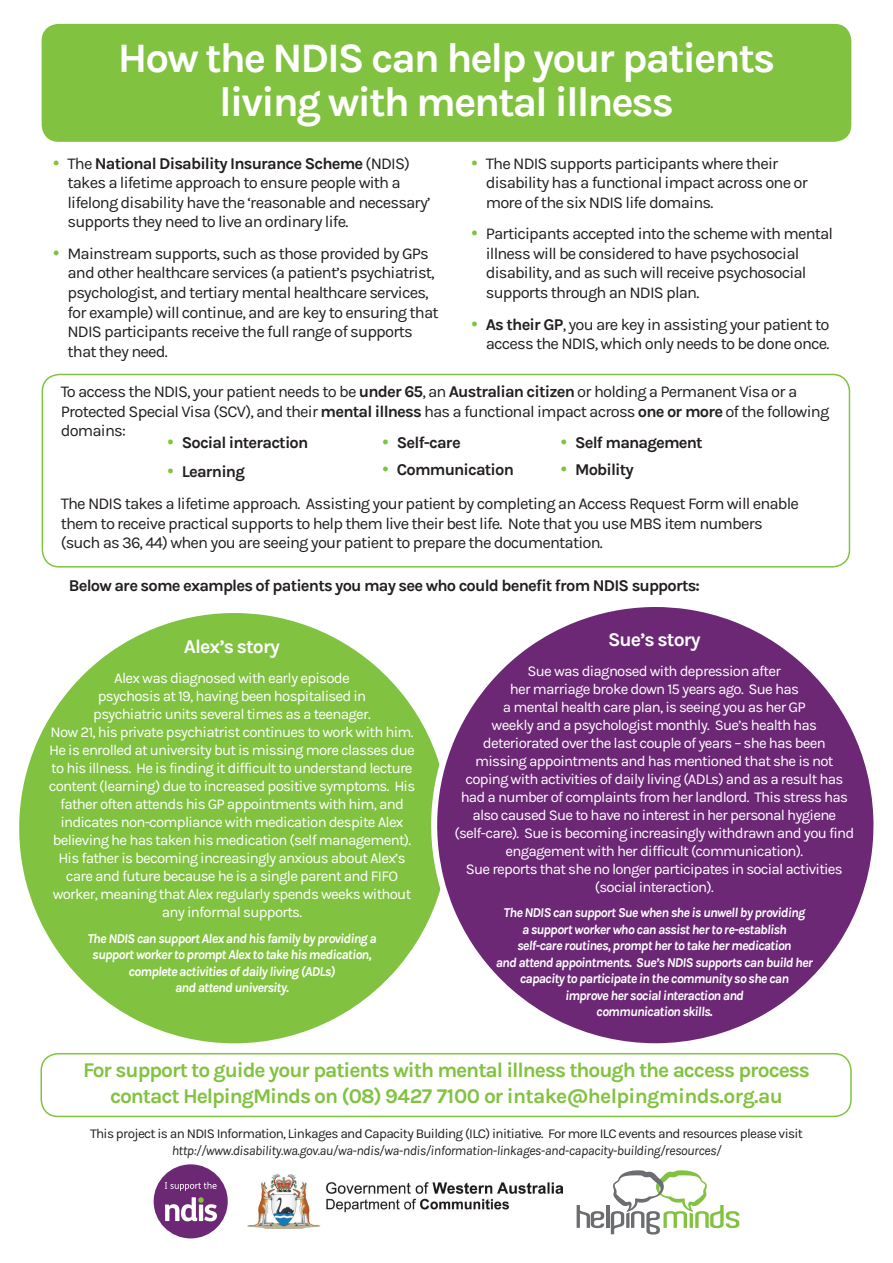
<style>
.page{position:relative;width:893px;height:1263px;background:#fff}
.page>*{position:absolute;margin:0;border:0;box-sizing:border-box;transform-origin:0 0}
.t1{font:700 42px/45px "Karla";letter-spacing:-.05em;color:#fff;text-align:center}
.t2{font:700 21px/25.5px "Karla";letter-spacing:-.05em;color:#81c340;text-align:center}
.t3{font:700 19.5px "Karla";letter-spacing:-.05em;color:#fff}
.t4{font:16.5px/19.5px "Karla";letter-spacing:-.05em;color:#231f20}
.t5{font:700 16.5px/27px "Karla";letter-spacing:-.05em;color:#231f20}
.t6{font:15px/18px "Karla";letter-spacing:-.05em;color:#fff;text-align:center}
.t7{font:italic 700 13.5px/16.5px "Karla";letter-spacing:-.05em;color:#fff;text-align:center}
.t8{font:13.5px "Karla";letter-spacing:-.05em;color:#231f20}
.t9{font:italic 13.5px "Karla";letter-spacing:-.03em;color:#231f20}
.s1{font-weight:700}
</style>
<div class="page">
<div style="left:42px;top:374px;width:808px;height:194px;border:2px solid #81c340;border-radius:17px"></div>
<div style="left:42px;top:24px;width:809px;height:118px;background:#81c340;border-radius:17px"></div>
<div style="left:154px;top:1164px;width:74px;height:74px;background:#6c2875;border-radius:50%"></div>
<svg style="left:165px;top:1197px;width:52px;height:24px"></svg>
<svg style="left:165px;top:1182px;width:52px;height:9px"></svg>
<img style="left:248px;top:1174px;width:315px;height:55px">
<svg style="left:577px;top:1205px;width:27px;height:23px"></svg>
<hr style="left:606px;top:1205px;width:3px;height:23px;background:#6c6d70">
<svg style="left:611px;top:1170px;width:128px;height:64px"></svg>
<svg style="left:19px;top:613px;width:408px;height:431px;fill:#81c340"></svg>
<svg style="left:427px;top:607px;width:447px;height:457px;fill:#6c2875"></svg>
<div style="left:40px;top:1053px;width:812px;height:64px;border:2px solid #81c340;border-radius:17px"></div>
<h1 class="t1" style="left:118px;top:35px;width:659px">How the NDIS can help your patients living with mental illness</h1>
<p class="t4" style="left:67px;top:154px;width:365px">The <span class="s1">National Disability Insurance Scheme</span> (NDIS) takes a lifetime approach to ensure people with a lifelong disability have the ‘reasonable and necessary’ supports they need to live an ordinary life.</p>
<p class="t4" style="left:67px;top:244px;width:373px">Mainstream supports, such as those provided by GPs and other healthcare services (a patient’s psychiatrist, psychologist, and tertiary mental healthcare services, for example) will continue, and are key to ensuring that NDIS participants receive the full range of supports that they need.</p>
<p class="t4" style="left:61px;top:382px;width:770px">To access the NDIS, your patient needs to be <span class="s1">under 65</span>, an <span class="s1">Australian citizen</span> or holding a Permanent Visa or a<br>Protected Special Visa (SCV), and their <span class="s1">mental illness</span> has a functional impact across <span class="s1">one or more</span> of the following domains:</p>
<p class="t4" style="left:486px;top:154px;width:324px">The NDIS supports participants where their disability has a functional impact across one or more of the six NDIS life domains.</p>
<p class="t4" style="left:486px;top:224px;width:349px">Participants accepted into the scheme with mental illness will be considered to have psychosocial disability, and as such will receive psychosocial supports through an NDIS plan.</p>
<p class="t4" style="left:486px;top:314px;width:345px"><span class="s1">As their GP</span>, you are key in assisting your patient to access the NDIS, which only needs to be done once.</p>
<p class="t5" style="left:182px;top:429px;width:128px;line-height:28.5px">Social interaction<br>Learning</p>
<p class="t5" style="left:397px;top:429px;width:119px">Self-care<br>Communication</p>
<p class="t5" style="left:575px;top:429px;width:129px">Self management<br>Mobility</p>
<p class="t4" style="left:61px;top:494px;width:740px">The NDIS takes a lifetime approach. Assisting your patient by completing an Access Request Form will enable them to receive practical supports to help them live their best life. Note that you use MBS item numbers (such as 36, 44) when you are seeing your patient to prepare the documentation.</p>
<p class="t5" style="left:69px;top:572px;width:633px">Below are some examples of patients you may see who could benefit from NDIS supports:</p>
<h3 class="t3" style="left:184px;top:635px;width:97px">Alex’s story</h3>
<p class="t6" style="left:49px;top:669px;width:368px">Alex was diagnosed with early episode<br>psychosis at 19, having been hospitalised in<br>psychiatric units several times as a teenager.<br>Now 21, his private psychiatrist continues to work with him.<br>He is enrolled at university but is missing more classes due to his illness. He is finding it difficult to understand lecture content (learning) due to increased positive symptoms. His father often attends his GP appointments with him, and indicates non-compliance with medication despite Alex believing he has taken his medication (self management).<br>His father is becoming increasingly anxious about Alex’s care and future because he is a single parent and FIFO worker, meaning that Alex regularly spends weeks without any informal supports.</p>
<p class="t7" style="left:87px;top:930px;width:291px">The NDIS can support Alex and his family by providing a support worker to prompt Alex to take his medication, complete activities of daily living (ADLs)<br>and attend university.</p>
<h3 class="t3" style="left:608px;top:628px;width:94px">Sue’s story</h3>
<p class="t6" style="left:454px;top:662px;width:401px">Sue was diagnosed with depression after<br>her marriage broke down 15 years ago. Sue has<br>a mental health care plan, is seeing you as her GP<br>weekly and a psychologist monthly. Sue’s health has deteriorated over the last couple of years – she has been<br>missing appointments and has mentioned that she is not coping with activities of daily living (ADLs) and as a result has had a number of complaints from her landlord. This stress has also caused Sue to have no interest in her personal hygiene (self-care). Sue is becoming increasingly withdrawn and you find engagement with her difficult (communication).<br>Sue reports that she no longer participates in social activities (social interaction).</p>
<p class="t7" style="left:496px;top:904px;width:319px">The NDIS can support Sue when she is unwell by providing<br>a support worker who can assist her to re-establish<br>self-care routines, prompt her to take her medication<br>and attend appointments. Sue’s NDIS supports can build her capacity to participate in the community so she can<br>improve her social interaction and<br>communication skills.</p>
<h2 class="t2" style="left:83px;top:1058px;width:728px">For support to guide your patients with mental illness though the access process contact HelpingMinds on (08) 9427 7100 or intake@helpingminds.org.au</h2>
<p class="t8" style="left:90px;top:1126px;width:714px">This project is an NDIS Information, Linkages and Capacity Building (ILC) initiative. For more ILC events and resources please visit</p>
<p class="t9" style="left:172px;top:1143px;width:551px">http://www.disability.wa.gov.au/wa-ndis/wa-ndis/information-linkages-and-capacity-building/resources/</p>
</div>
